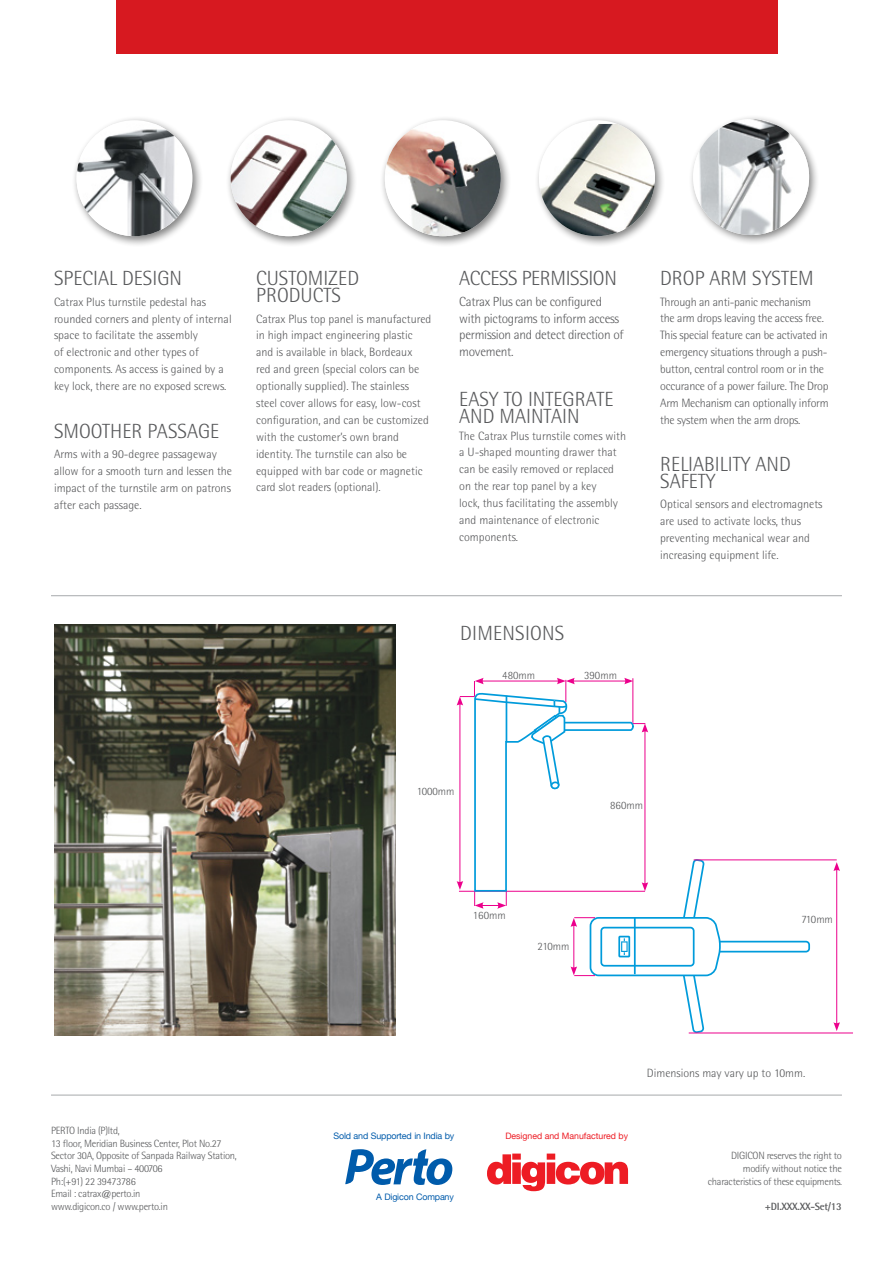
<style>
.page{position:relative;width:893px;height:1263px;background:#fff}
.page>*{position:absolute;margin:0;border:0;box-sizing:border-box;transform-origin:0 0}
.t1{font:300 20.55px/17px "Rotis Semi Sans";color:#58595b}
.t2{font:300 20.55px "Rotis Semi Sans";letter-spacing:-.02em;color:#58595b}
.t3{font:300 13.2px/17px "Rotis Semi Sans";letter-spacing:-.02em;color:#58595b}
.t4{font:300 12px/17px "Rotis Semi Sans";color:#58595b}
.t5{font:300 12px/17px "Rotis Semi Sans";letter-spacing:-.02em;color:#58595b}
.t6{font:300 11.25px "Rotis Semi Sans";color:#58595b}
.t7{font:300 10.5px/12.6px "Rotis Semi Sans";letter-spacing:-.025em;color:#58595b;text-align:right}
.t8{font:700 10.5px "Rotis Semi Sans";letter-spacing:-.025em;color:#58595b}
.t9{font:9px "Helvetica Neue";letter-spacing:-.02em;color:#005bab}
.t10{font:8.85px "Helvetica Neue";color:#ed1c24}
</style>
<div class="page">
<hr style="left:51px;top:1095px;width:791px;height:1px;background:#a7a9ac">
<hr style="left:51px;top:595px;width:791px;height:1px;background:#a7a9ac">
<div style="left:116px;top:0;width:661px;height:53px;background:#d71920"></div>
<div style="left:71px;top:115px;width:133px;height:132px;background:#000;opacity:.5"></div>
<div style="left:77px;top:120px;width:116px;height:116px;background:#fff;border-radius:50%"></div>
<img style="left:77px;top:124px;width:105px;height:112px">
<div style="left:225px;top:115px;width:133px;height:132px;background:#000;opacity:.5"></div>
<div style="left:231px;top:120px;width:116px;height:116px;background:#fff;border-radius:50%"></div>
<img style="left:231px;top:134px;width:116px;height:102px">
<div style="left:380px;top:115px;width:132px;height:132px;background:#000;opacity:.5"></div>
<img style="left:385px;top:124px;width:116px;height:112px">
<div style="left:534px;top:115px;width:132px;height:132px;background:#000;opacity:.5"></div>
<img style="left:539px;top:124px;width:116px;height:112px">
<div style="left:688px;top:114px;width:132px;height:132px;background:#000;opacity:.5"></div>
<img style="left:693px;top:119px;width:116px;height:116px;border-radius:58px">
<img style="left:54px;top:624px;width:341px;height:411px">
<div style="left:702px;top:941px;width:108px;height:11px;border:2px solid #009bdb;border-radius:3px"></div>
<hr style="left:694px;top:860px;width:143px;height:1px;background:#ec008c">
<hr style="left:689px;top:1033px;width:164px;height:1px;background:#ec008c">
<hr style="left:836px;top:869px;width:1px;height:155px;background:#ec008c">
<svg style="left:833px;top:1022px;width:7px;height:9px"></svg>
<svg style="left:833px;top:862px;width:7px;height:9px"></svg>
<svg style="left:457px;top:678px;width:264px;height:356px"></svg>
<svg style="left:487px;top:1153px;width:141px;height:38px"></svg>
<svg style="left:345px;top:1149px;width:107px;height:36px"></svg>
<h1 class="t1" style="left:54px;top:270px;width:130px">SPECIAL DESIGN</h1>
<p class="t4" style="left:54px;top:293px;width:179px">Catrax Plus turnstile pedestal has rounded corners and plenty of internal space to facilitate the assembly<br>of electronic and other types of components. As access is gained by a key lock, there are no exposed screws.</p>
<h1 class="t1" style="left:54px;top:422px;width:167px">SMOOTHER PASSAGE</h1>
<p class="t4" style="left:54px;top:445px;width:180px">Arms with a 90-degree passageway allow for a smooth turn and lessen the impact of the turnstile arm on patrons after each passage.</p>
<h1 class="t1" style="left:256px;top:270px;width:104px">CUSTOMIZED<br>PRODUCTS</h1>
<p class="t4" style="left:256px;top:310px;width:177px">Catrax Plus top panel is manufactured in high impact engineering plastic and is available in black, Bordeaux<br>red and green (special colors can be optionally supplied). The stainless steel cover allows for easy, low-cost configuration, and can be customized with the customer’s own brand identity. The turnstile can also be equipped with bar code or magnetic card slot readers (optional).</p>
<h1 class="t2" style="left:459px;top:267px;width:159px">ACCESS PERMISSION</h1>
<p class="t3" style="left:459px;top:293px;width:166px">Catrax Plus can be configured with pictograms to inform access permission and detect direction of movement.</p>
<h1 class="t1" style="left:459px;top:390px;width:156px">EASY TO INTEGRATE<br>AND MAINTAIN</h1>
<p class="t4" style="left:459px;top:427px;width:168px">The Catrax Plus turnstile comes with a U-shaped mounting drawer that can be easily removed or replaced on the rear top panel by a key<br>lock, thus facilitating the assembly and maintenance of electronic components.</p>
<h1 class="t1" style="left:460px;top:624px;width:106px">DIMENSIONS</h1>
<p class="t6" style="left:502px;top:669px;width:34px">480mm</p>
<p class="t6" style="left:584px;top:669px;width:34px">390mm</p>
<h1 class="t1" style="left:660px;top:270px;width:155px">DROP ARM SYSTEM</h1>
<p class="t5" style="left:660px;top:293px;width:170px">Through an anti-panic mechanism<br>the arm drops leaving the access free.<br>This special feature can be activated in emergency situations through a push&shy;button, central control room or in the occurance of a power failure. The Drop Arm Mechanism can optionally inform the system when the arm drops.</p>
<h1 class="t1" style="left:660px;top:455px;width:132px">RELIABILITY AND<br>SAFETY</h1>
<p class="t4" style="left:660px;top:496px;width:164px">Optical sensors and electromagnets are used to activate locks, thus preventing mechanical wear and increasing equipment life.</p>
<p class="t6" style="left:417px;top:785px;width:39px">1000mm</p>
<p class="t6" style="left:473px;top:908px;width:34px">160mm</p>
<p class="t6" style="left:537px;top:940px;width:34px">210mm</p>
<p class="t6" style="left:610px;top:799px;width:34px">860mm</p>
<p class="t6" style="left:801px;top:913px;width:33px">710mm</p>
<p class="t7" style="left:51px;top:1124px;width:187px;text-align:left">PERTO India (P)ltd,<br>13 floor, Meridian Business Center, Plot No.27<br>Sector 30A, Opposite of Sanpada Railway Station,<br>Vashi, Navi Mumbai – 400706<br>Ph:(+91) 22 39473786<br>Email : catrax@perto.in<br>www.digicon.co / www.perto.in</p>
<p class="t9" style="left:333px;top:1130px;width:122px">Sold and Supported in India by</p>
<p class="t9" style="left:376px;top:1191px;width:79px">A Digicon Company</p>
<p class="t4" style="left:647px;top:1064px;width:160px">Dimensions may vary up to 10mm.</p>
<p class="t10" style="left:505px;top:1130px;width:124px">Designed and Manufactured by</p>
<p class="t7" style="left:708px;top:1149px;width:135px">DIGICON reserves the right to modify without notice the characteristics of these equipments.</p>
<p class="t8" style="left:765px;top:1200px;width:79px">+DI.XXX.XX-Set/13</p>
</div>
